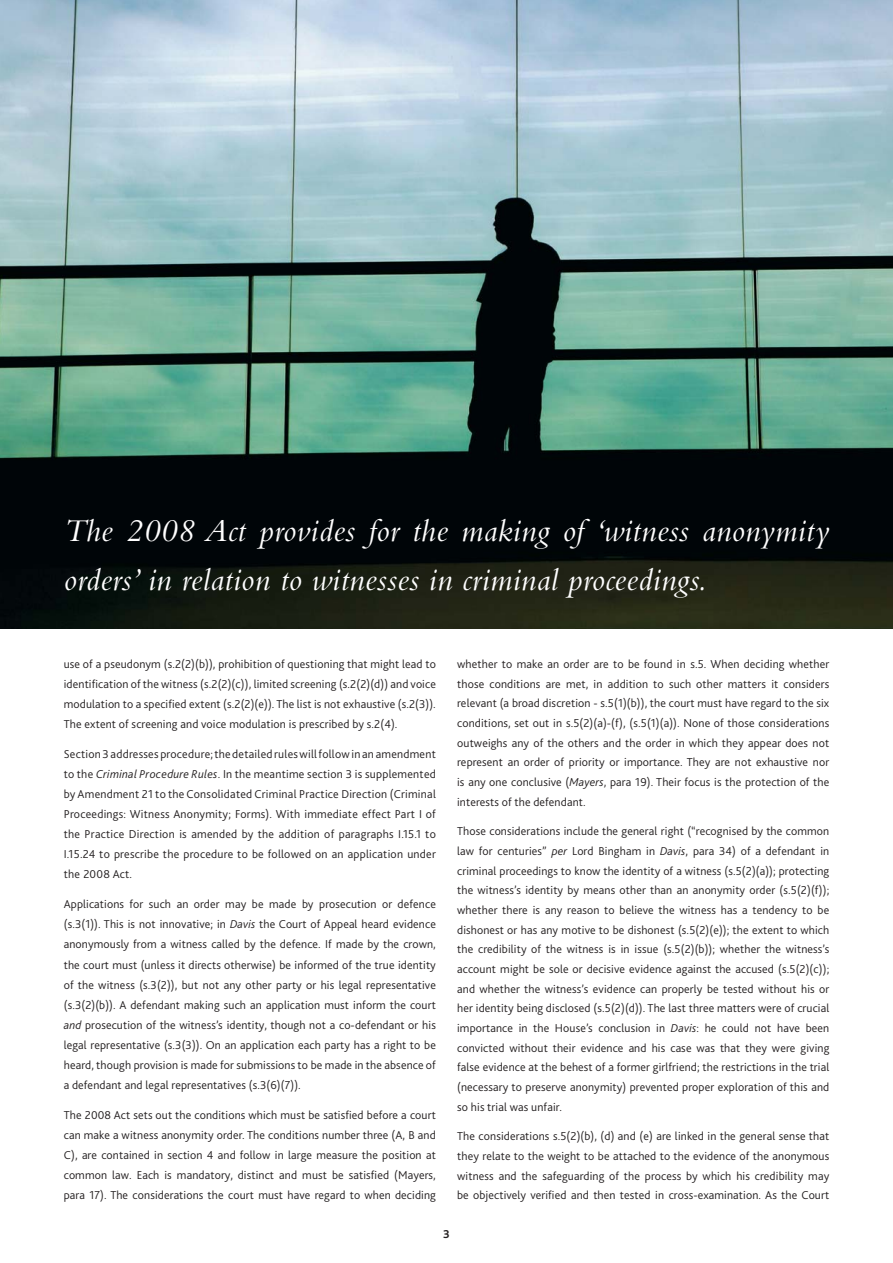
<style>
.page{position:relative;width:893px;height:1263px;background:#fff}
.page>*{position:absolute;margin:0;border:0;box-sizing:border-box;transform-origin:0 0}
.t1{font:italic 33px/48.8px "Bembo";letter-spacing:.01em;color:#fff}
.t2{font:300 12px/19.6px "Bliss 2";letter-spacing:.01em;color:#231f20;text-align:justify}
.t3{font:700 12px "Bliss 2";color:#231f20}
.s1{font-style:italic}
</style>
<div class="page">
<img style="left:0;top:0;width:893px;height:629px">
<h1 class="t1" style="left:64px;top:509px;width:767px">The 2008 Act provides for the making of ‘witness anonymity orders’ in relation to witnesses in criminal proceedings.</h1>
<p class="t2" style="left:64px;top:655px;width:374px;line-height:20.1px">use of a pseudonym (s.2(2)(b)), prohibition of questioning that might lead to identification of the witness (s.2(2)(c)), limited screening (s.2(2)(d)) and voice modulation to a specified extent (s.2(2)(e)). The list is not exhaustive (s.2(3)).<br>The extent of screening and voice modulation is prescribed by s.2(4).</p>
<p class="t2" style="left:64px;top:745px;width:374px;line-height:20.1px">Section 3 addresses procedure; the detailed rules will follow in an amendment to the <span class="s1">Criminal Procedure Rules</span>. In the meantime section 3 is supplemented by Amendment 21 to the Consolidated Criminal Practice Direction (Criminal Proceedings: Witness Anonymity; Forms). With immediate effect Part I of the Practice Direction is amended by the addition of paragraphs I.15.1 to I.15.24 to prescribe the procedure to be followed on an application under the 2008 Act.</p>
<p class="t2" style="left:64px;top:895px;width:374px;line-height:20.1px">Applications for such an order may be made by prosecution or defence (s.3(1)). This is not innovative; in <span class="s1">Davis</span> the Court of Appeal heard evidence anonymously from a witness called by the defence. If made by the crown, the court must (unless it directs otherwise) be informed of the true identity of the witness (s.3(2)), but not any other party or his legal representative (s.3(2)(b)). A defendant making such an application must inform the court <span class="s1">and</span> prosecution of the witness’s identity, though not a co-defendant or his legal representative (s.3(3)). On an application each party has a right to be heard, though provision is made for submissions to be made in the absence of a defendant and legal representatives (s.3(6)(7)).</p>
<p class="t2" style="left:64px;top:1106px;width:374px;line-height:20.1px">The 2008 Act sets out the conditions which must be satisfied before a court can make a witness anonymity order. The conditions number three (A, B and C), are contained in section 4 and follow in large measure the position at common law. Each is mandatory, distinct and must be satisfied (Mayers, para 17). The considerations the court must have regard to when deciding</p>
<p class="t2" style="left:457px;top:655px;width:374px">whether to make an order are to be found in s.5. When deciding whether those conditions are met, in addition to such other matters it considers relevant (a broad discretion - s.5(1)(b)), the court must have regard to the six conditions, set out in s.5(2)(a)-(f), (s.5(1)(a)). None of those considerations outweighs any of the others and the order in which they appear does not represent an order of priority or importance. They are not exhaustive nor is any one conclusive (<span class="s1">Mayers</span>, para 19). Their focus is the protection of the interests of the defendant.</p>
<p class="t2" style="left:457px;top:823px;width:374px">Those considerations include the general right (“recognised by the common law for centuries” <span class="s1">per</span> Lord Bingham in <span class="s1">Davis</span>, para 34) of a defendant in criminal proceedings to know the identity of a witness (s.5(2)(a)); protecting the witness’s identity by means other than an anonymity order (s.5(2)(f)); whether there is any reason to believe the witness has a tendency to be dishonest or has any motive to be dishonest (s.5(2)(e)); the extent to which the credibility of the witness is in issue (s.5(2)(b)); whether the witness’s account might be sole or decisive evidence against the accused (s.5(2)(c)); and whether the witness’s evidence can properly be tested without his or her identity being disclosed (s.5(2)(d)). The last three matters were of crucial importance in the House’s conclusion in <span class="s1">Davis</span>: he could not have been convicted without their evidence and his case was that they were giving false evidence at the behest of a former girlfriend; the restrictions in the trial (necessary to preserve anonymity) prevented proper exploration of this and so his trial was unfair.</p>
<p class="t2" style="left:457px;top:1128px;width:374px">The considerations s.5(2)(b), (d) and (e) are linked in the general sense that they relate to the weight to be attached to the evidence of the anonymous witness and the safeguarding of the process by which his credibility may be objectively verified and then tested in cross-examination. As the Court</p>
<p class="t3" style="left:443px;top:1230px;width:8px">3</p>
</div>
